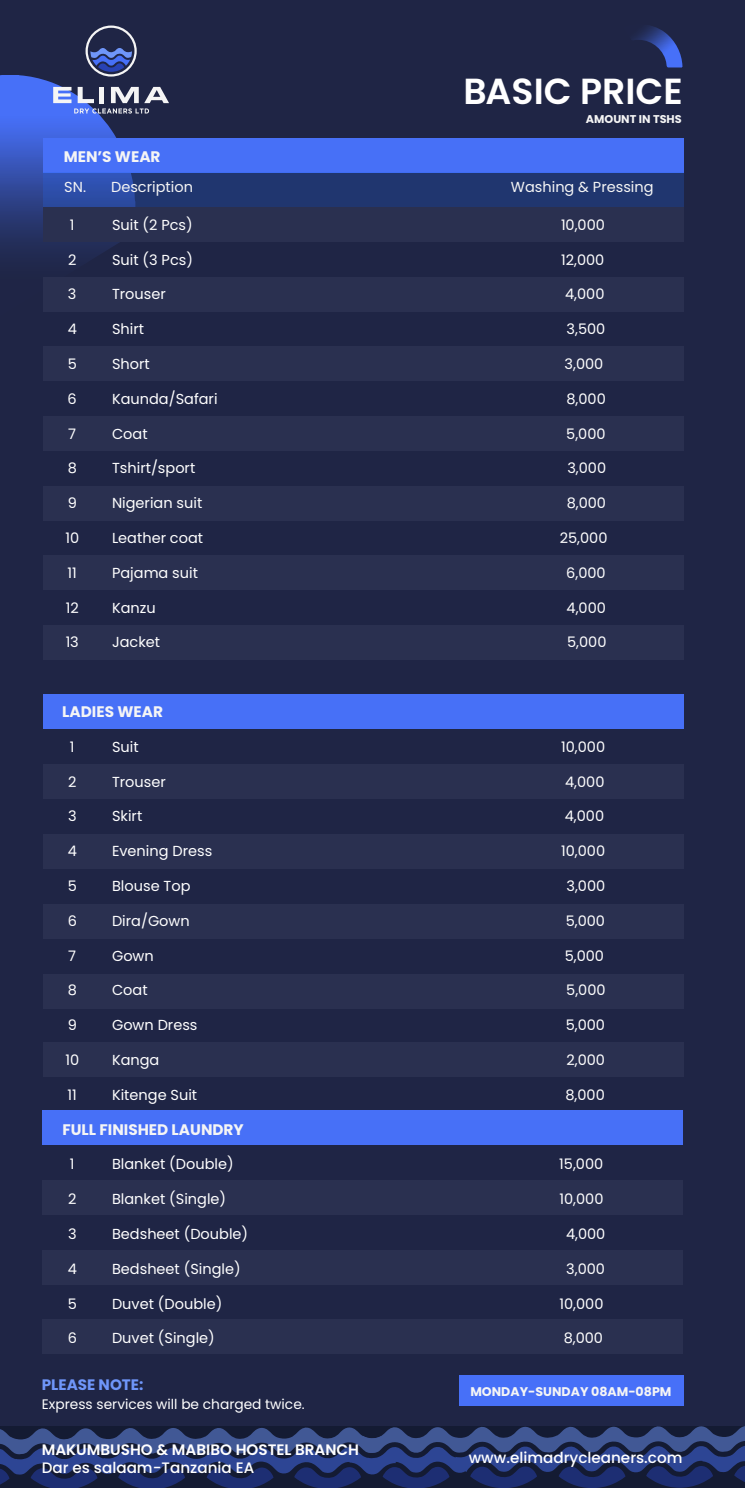
<style>
.page{position:relative;width:745px;height:1488px;background:#fff}
.page>*{position:absolute;margin:0;border:0;box-sizing:border-box;transform-origin:0 0}
.t1{font:600 36.25px "Poppins";color:#fff}
.t2{font:700 15.25px "Poppins";color:#f5f5f5}
.t3{font:500 15.12px "Poppins";color:#fff}
.t4{font:600 15.12px "Poppins";color:#fff}
.t5{font:700 15.12px "Poppins";color:#6f96f9}
.t6{font:14.5px "Poppins";color:#fff}
.t7{font:14.5px "Poppins";color:#f5f5f5}
.t8{font:13.75px "Poppins";color:#fff}
.t9{font:700 12.62px "Poppins";color:#f5f5f5}
.t10{font:700 11.25px "Poppins";color:#f5f5f5}
</style>
<div class="page">
<div style="left:0;top:0;width:744px;height:1482px;background:#1f2545"></div>
<svg style="left:0;top:75px;width:135px;height:237px"></svg>
<svg style="left:632px;top:26px;width:50px;height:41px"></svg>
<svg style="left:53px;top:87px;width:116px;height:27px"></svg>
<svg style="left:85px;top:26px;width:52px;height:51px"></svg>
<svg style="left:0;top:1426px;width:744px;height:62px;background:#253568"></svg>
<div style="left:458px;top:1375px;width:224px;height:30px;background:#4770f8"></div>
<div style="left:43px;top:138px;width:640px;height:35px;background:#4770f7"></div>
<div style="left:43px;top:1319px;width:639px;height:35px;background:#2a3050"></div>
<div style="left:43px;top:904px;width:640px;height:35px;background:#2a3050"></div>
<div style="left:43px;top:973px;width:640px;height:35px;background:#2a3050"></div>
<div style="left:43px;top:1041px;width:640px;height:35px;background:#2a3050"></div>
<div style="left:43px;top:1110px;width:639px;height:35px;background:#4770f7"></div>
<div style="left:43px;top:1180px;width:639px;height:34px;background:#2a3050"></div>
<div style="left:43px;top:1249px;width:639px;height:35px;background:#2a3050"></div>
<svg style="left:43px;top:173px;width:640px;height:34px;background:#213977"></svg>
<div style="left:43px;top:207px;width:640px;height:35px;background:#2a3050"></div>
<div style="left:43px;top:277px;width:640px;height:34px;background:#2a3050"></div>
<div style="left:43px;top:346px;width:640px;height:35px;background:#2a3050"></div>
<div style="left:43px;top:416px;width:640px;height:35px;background:#2a3050"></div>
<div style="left:43px;top:485px;width:640px;height:35px;background:#2a3050"></div>
<div style="left:43px;top:555px;width:640px;height:35px;background:#2a3050"></div>
<div style="left:43px;top:625px;width:640px;height:34px;background:#2a3050"></div>
<div style="left:43px;top:694px;width:640px;height:35px;background:#4770f7"></div>
<div style="left:43px;top:764px;width:640px;height:35px;background:#2a3050"></div>
<div style="left:43px;top:833px;width:640px;height:35px;background:#2a3050"></div>
<h1 class="t1" style="left:463px;top:70px;width:220px">BASIC PRICE</h1>
<p class="t2" style="left:64px;top:148px;width:98px">MEN’S WEAR</p>
<p class="t10" style="left:585px;top:112px;width:97px">AMOUNT IN TSHS</p>
<p class="t7" style="left:64px;top:178px;width:23px">SN.</p>
<p class="t7" style="left:111px;top:178px;width:83px">Description</p>
<p class="t7" style="left:510px;top:178px;width:144px">Washing &amp; Pressing</p>
<p class="t6" style="left:70px;top:216px;width:6px">1</p>
<p class="t6" style="left:68px;top:251px;width:10px">2</p>
<p class="t6" style="left:68px;top:286px;width:10px">3</p>
<p class="t6" style="left:68px;top:321px;width:11px">4</p>
<p class="t6" style="left:68px;top:355px;width:11px">5</p>
<p class="t6" style="left:68px;top:390px;width:11px">6</p>
<p class="t6" style="left:68px;top:425px;width:9px">7</p>
<p class="t6" style="left:68px;top:460px;width:11px">8</p>
<p class="t6" style="left:68px;top:494px;width:11px">9</p>
<p class="t6" style="left:65px;top:529px;width:15px">10</p>
<p class="t6" style="left:68px;top:564px;width:11px">11</p>
<p class="t6" style="left:66px;top:599px;width:14px">12</p>
<p class="t6" style="left:66px;top:634px;width:15px">13</p>
<p class="t6" style="left:112px;top:216px;width:82px">Suit (2 Pcs)</p>
<p class="t6" style="left:560px;top:216px;width:45px">10,000</p>
<p class="t6" style="left:112px;top:251px;width:82px">Suit (3 Pcs)</p>
<p class="t6" style="left:560px;top:251px;width:45px">12,000</p>
<p class="t6" style="left:112px;top:286px;width:55px">Trouser</p>
<p class="t6" style="left:564px;top:286px;width:41px">4,000</p>
<p class="t6" style="left:112px;top:321px;width:34px">Shirt</p>
<p class="t6" style="left:566px;top:321px;width:40px">3,500</p>
<p class="t6" style="left:112px;top:355px;width:39px">Short</p>
<p class="t6" style="left:564px;top:355px;width:40px">3,000</p>
<p class="t6" style="left:112px;top:390px;width:107px">Kaunda/Safari</p>
<p class="t6" style="left:566px;top:390px;width:41px">8,000</p>
<p class="t6" style="left:112px;top:425px;width:37px">Coat</p>
<p class="t6" style="left:565px;top:425px;width:41px">5,000</p>
<p class="t6" style="left:112px;top:460px;width:85px">Tshirt/sport</p>
<p class="t6" style="left:567px;top:460px;width:40px">3,000</p>
<p class="t6" style="left:112px;top:494px;width:92px">Nigerian suit</p>
<p class="t6" style="left:566px;top:494px;width:41px">8,000</p>
<p class="t6" style="left:112px;top:529px;width:93px">Leather coat</p>
<p class="t6" style="left:559px;top:529px;width:49px">25,000</p>
<p class="t6" style="left:112px;top:564px;width:87px">Pajama suit</p>
<p class="t6" style="left:566px;top:564px;width:41px">6,000</p>
<p class="t6" style="left:112px;top:599px;width:45px">Kanzu</p>
<p class="t6" style="left:566px;top:599px;width:41px">4,000</p>
<p class="t6" style="left:112px;top:634px;width:50px">Jacket</p>
<p class="t6" style="left:566px;top:634px;width:41px">5,000</p>
<p class="t2" style="left:62px;top:703px;width:102px">LADIES WEAR</p>
<p class="t6" style="left:70px;top:738px;width:6px">1</p>
<p class="t6" style="left:68px;top:773px;width:10px">2</p>
<p class="t6" style="left:68px;top:808px;width:10px">3</p>
<p class="t6" style="left:68px;top:842px;width:11px">4</p>
<p class="t6" style="left:68px;top:877px;width:11px">5</p>
<p class="t6" style="left:68px;top:912px;width:11px">6</p>
<p class="t6" style="left:68px;top:947px;width:9px">7</p>
<p class="t6" style="left:68px;top:982px;width:11px">8</p>
<p class="t6" style="left:68px;top:1016px;width:11px">9</p>
<p class="t6" style="left:65px;top:1051px;width:15px">10</p>
<p class="t6" style="left:68px;top:1086px;width:11px">11</p>
<p class="t6" style="left:112px;top:738px;width:28px">Suit</p>
<p class="t6" style="left:560px;top:738px;width:45px">10,000</p>
<p class="t6" style="left:112px;top:773px;width:55px">Trouser</p>
<p class="t6" style="left:564px;top:773px;width:41px">4,000</p>
<p class="t6" style="left:112px;top:808px;width:32px">Skirt</p>
<p class="t6" style="left:564px;top:808px;width:41px">4,000</p>
<p class="t6" style="left:112px;top:842px;width:102px">Evening Dress</p>
<p class="t6" style="left:560px;top:842px;width:45px">10,000</p>
<p class="t6" style="left:112px;top:877px;width:80px">Blouse Top</p>
<p class="t6" style="left:566px;top:877px;width:40px">3,000</p>
<p class="t6" style="left:112px;top:912px;width:79px">Dira/Gown</p>
<p class="t6" style="left:565px;top:912px;width:41px">5,000</p>
<p class="t6" style="left:112px;top:947px;width:43px">Gown</p>
<p class="t6" style="left:564px;top:947px;width:41px">5,000</p>
<p class="t6" style="left:112px;top:982px;width:37px">Coat</p>
<p class="t6" style="left:565px;top:982px;width:41px">5,000</p>
<p class="t6" style="left:112px;top:1016px;width:87px">Gown Dress</p>
<p class="t6" style="left:565px;top:1016px;width:41px">5,000</p>
<p class="t6" style="left:112px;top:1051px;width:49px">Kanga</p>
<p class="t6" style="left:566px;top:1051px;width:40px">2,000</p>
<p class="t6" style="left:112px;top:1086px;width:87px">Kitenge Suit</p>
<p class="t6" style="left:565px;top:1086px;width:41px">8,000</p>
<p class="t2" style="left:62px;top:1121px;width:183px">FULL FINISHED LAUNDRY</p>
<p class="t6" style="left:70px;top:1156px;width:6px">1</p>
<p class="t6" style="left:68px;top:1190px;width:10px">2</p>
<p class="t6" style="left:68px;top:1225px;width:10px">3</p>
<p class="t6" style="left:68px;top:1260px;width:11px">4</p>
<p class="t6" style="left:68px;top:1295px;width:11px">5</p>
<p class="t6" style="left:68px;top:1330px;width:11px">6</p>
<p class="t6" style="left:112px;top:1156px;width:123px">Blanket (Double)</p>
<p class="t6" style="left:559px;top:1156px;width:45px">15,000</p>
<p class="t6" style="left:112px;top:1190px;width:116px">Blanket (Single)</p>
<p class="t6" style="left:559px;top:1190px;width:45px">10,000</p>
<p class="t6" style="left:112px;top:1225px;width:137px">Bedsheet (Double)</p>
<p class="t6" style="left:565px;top:1225px;width:41px">4,000</p>
<p class="t6" style="left:112px;top:1260px;width:130px">Bedsheet (Single)</p>
<p class="t6" style="left:566px;top:1260px;width:40px">3,000</p>
<p class="t6" style="left:112px;top:1295px;width:112px">Duvet (Double)</p>
<p class="t6" style="left:559px;top:1295px;width:45px">10,000</p>
<p class="t6" style="left:112px;top:1330px;width:104px">Duvet (Single)</p>
<p class="t6" style="left:563px;top:1330px;width:41px">8,000</p>
<p class="t5" style="left:42px;top:1375px;width:103px">PLEASE NOTE:</p>
<p class="t8" style="left:42px;top:1396px;width:264px">Express services will be charged twice.</p>
<p class="t4" style="left:42px;top:1440px;width:318px">MAKUMBUSHO &amp; MABIBO HOSTEL BRANCH</p>
<p class="t3" style="left:42px;top:1458px;width:214px">Dar es salaam-Tanzania EA</p>
<p class="t9" style="left:470px;top:1384px;width:202px">MONDAY-SUNDAY 08AM-08PM</p>
<p class="t3" style="left:468px;top:1449px;width:215px">www.elimadrycleaners.com</p>
</div>
